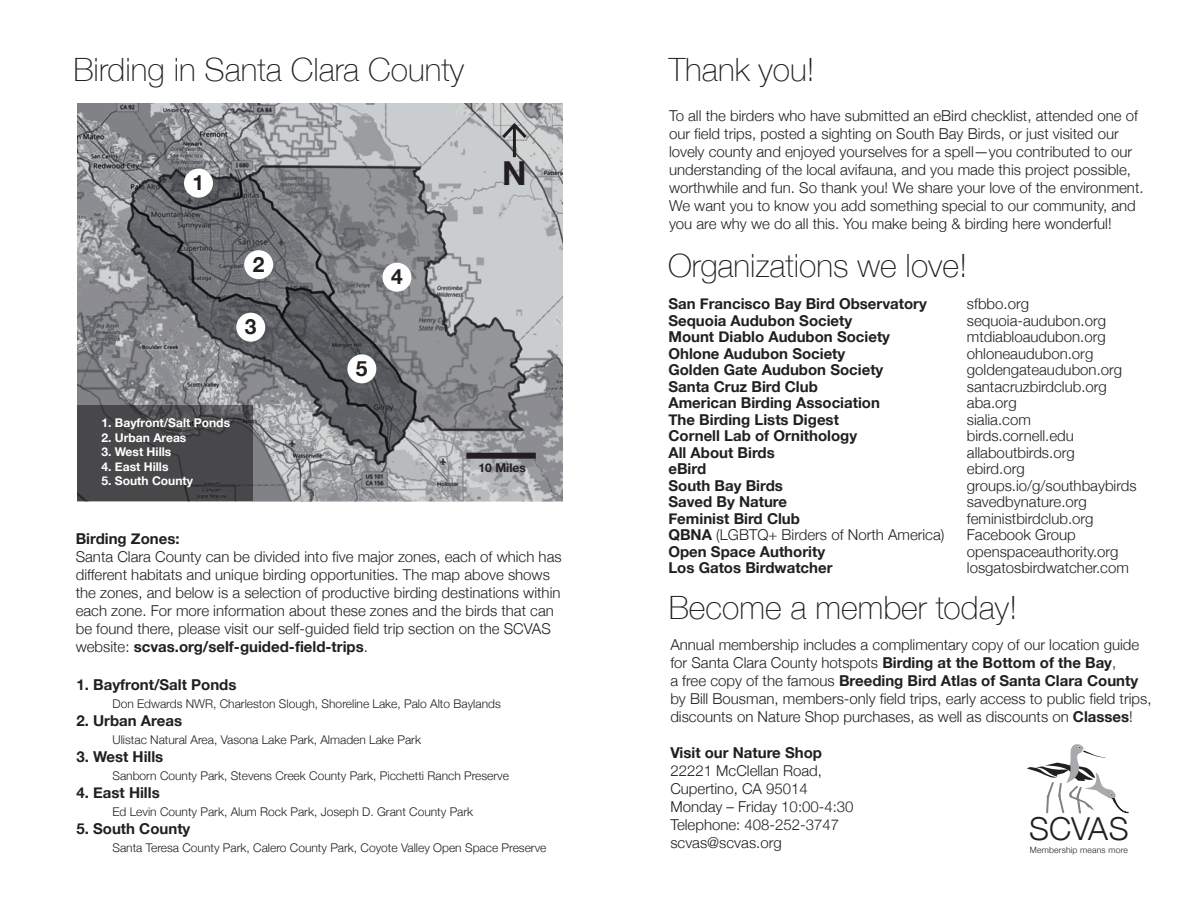
<style>
.page{position:relative;width:1188px;height:918px;background:#fff}
.page>*{position:absolute;margin:0;border:0;box-sizing:border-box;transform-origin:0 0}
.t1{font:700 33px "Helvetica Neue";color:#231f20}
.t2{font:100 32.1px "Helvetica Neue";color:#231f20}
.t3{font:300 31.65px "Helvetica Neue";color:#231f20}
.t4{font:700 21px "Helvetica Neue";color:#231f20}
.t5{font:300 15px/18px "Helvetica Neue";color:#231f20}
.t6{font:700 15px "Helvetica Neue";color:#231f20}
.t7{font:300 12px "Helvetica Neue";color:#231f20}
.t8{font:700 12px "Helvetica Neue";color:#fff}
.t9{font:700 12px "Helvetica Neue";color:#231f20}
.t10{font:300 8.55px "Helvetica Neue";letter-spacing:.02em;color:#231f20}
.s1{font-weight:700}
</style>
<div class="page">
<img style="left:77px;top:104px;width:486px;height:397px">
<div style="left:184px;top:169px;width:29px;height:29px;background:#fff;border-radius:50%"></div>
<div style="left:382px;top:263px;width:29px;height:29px;background:#fff;border-radius:50%"></div>
<div style="left:244px;top:250px;width:29px;height:29px;background:#fff;border-radius:50%"></div>
<div style="left:236px;top:313px;width:29px;height:29px;background:#fff;border-radius:50%"></div>
<div style="left:347px;top:354px;width:29px;height:29px;background:#fff;border-radius:50%"></div>
<svg style="left:77px;top:405px;width:176px;height:96px;background:#48484a"></svg>
<svg style="left:1026px;top:744px;width:102px;height:69px"></svg>
<div style="left:466px;top:453px;width:70px;height:6px;background:#231f20"></div>
<hr style="left:513px;top:126px;width:3px;height:31px;background:#231f20">
<svg style="left:502px;top:123px;width:25px;height:15px"></svg>
<p class="t2" style="left:73px;top:45px;width:392px">Birding in Santa Clara County</p>
<p class="t4" style="left:193px;top:166px;width:13px">1</p>
<p class="t4" style="left:253px;top:248px;width:13px">2</p>
<p class="t4" style="left:245px;top:310px;width:13px">3</p>
<p class="t8" style="left:102px;top:414px;width:130px">1. Bayfront/Salt Ponds</p>
<p class="t8" style="left:102px;top:428px;width:86px">2. Urban Areas</p>
<p class="t8" style="left:102px;top:443px;width:71px">3. West Hills</p>
<p class="t8" style="left:102px;top:457px;width:68px">4. East Hills</p>
<p class="t8" style="left:102px;top:472px;width:93px">5. South County</p>
<p class="t4" style="left:391px;top:261px;width:13px">4</p>
<p class="t4" style="left:356px;top:352px;width:13px">5</p>
<p class="t1" style="left:502px;top:147px;width:26px">N</p>
<p class="t9" style="left:479px;top:458px;width:49px">10 Miles</p>
<p class="t5" style="left:76px;top:529px;width:487px"><span class="s1">Birding Zones:<br></span>Santa Clara County can be divided into five major zones, each of which has different habitats and unique birding opportunities. The map above shows the zones, and below is a selection of productive birding destinations within each zone. For more information about these zones and the birds that can be found there, please visit our self-guided field trip section on the SCVAS website: <span class="s1">scvas.org/self-guided-field-trips</span>.</p>
<p class="t6" style="left:76px;top:673px;width:162px">1. Bayfront/Salt Ponds</p>
<p class="t7" style="left:112px;top:694px;width:390px">Don Edwards NWR, Charleston Slough, Shoreline Lake, Palo Alto Baylands</p>
<p class="t6" style="left:76px;top:709px;width:107px">2. Urban Areas</p>
<p class="t7" style="left:112px;top:730px;width:310px">Ulistac Natural Area, Vasona Lake Park, Almaden Lake Park</p>
<p class="t6" style="left:76px;top:745px;width:88px">3. West Hills</p>
<p class="t7" style="left:112px;top:766px;width:398px">Sanborn County Park, Stevens Creek County Park, Picchetti Ranch Preserve</p>
<p class="t6" style="left:76px;top:781px;width:85px">4. East Hills</p>
<p class="t7" style="left:112px;top:802px;width:362px">Ed Levin County Park, Alum Rock Park, Joseph D. Grant County Park</p>
<p class="t6" style="left:76px;top:817px;width:115px">5. South County</p>
<p class="t7" style="left:112px;top:838px;width:436px">Santa Teresa County Park, Calero County Park, Coyote Valley Open Space Preserve</p>
<p class="t2" style="left:669px;top:46px;width:148px">Thank you!</p>
<p class="t5" style="left:669px;top:106px;width:476px">To all the birders who have submitted an eBird checklist, attended one of our field trips, posted a sighting on South Bay Birds, or just visited our lovely county and enjoyed yourselves for a spell—you contributed to our understanding of the local avifauna, and you made this project possible, worthwhile and fun. So thank you! We share your love of the environment.<br>We want you to know you add something special to our community, and you are why we do all this. You make being &amp; birding here wonderful!</p>
<p class="t2" style="left:668px;top:241px;width:301px">Organizations we love!</p>
<p class="t6" style="left:668px;top:292px;width:260px">San Francisco Bay Bird Observatory</p>
<p class="t5" style="left:967px;top:294px;width:64px">sfbbo.org</p>
<p class="t6" style="left:668px;top:308px;width:185px">Sequoia Audubon Society</p>
<p class="t5" style="left:967px;top:310px;width:141px">sequoia-audubon.org</p>
<p class="t6" style="left:668px;top:325px;width:223px">Mount Diablo Audubon Society</p>
<p class="t5" style="left:967px;top:327px;width:140px">mtdiabloaudubon.org</p>
<p class="t6" style="left:668px;top:341px;width:178px">Ohlone Audubon Society</p>
<p class="t5" style="left:967px;top:343px;width:128px">ohloneaudubon.org</p>
<p class="t6" style="left:668px;top:358px;width:216px">Golden Gate Audubon Society</p>
<p class="t5" style="left:967px;top:360px;width:157px">goldengateaudubon.org</p>
<p class="t6" style="left:668px;top:374px;width:151px">Santa Cruz Bird Club</p>
<p class="t5" style="left:967px;top:376px;width:142px">santacruzbirdclub.org</p>
<p class="t6" style="left:668px;top:391px;width:213px">American Birding Association</p>
<p class="t5" style="left:967px;top:393px;width:51px">aba.org</p>
<p class="t6" style="left:668px;top:407px;width:172px">The Birding Lists Digest</p>
<p class="t5" style="left:967px;top:409px;width:65px">sialia.com</p>
<p class="t6" style="left:668px;top:424px;width:190px">Cornell Lab of Ornithology</p>
<p class="t5" style="left:967px;top:426px;width:108px">birds.cornell.edu</p>
<p class="t6" style="left:668px;top:440px;width:108px">All About Birds</p>
<p class="t5" style="left:967px;top:442px;width:109px">allaboutbirds.org</p>
<p class="t6" style="left:668px;top:457px;width:39px">eBird</p>
<p class="t5" style="left:967px;top:459px;width:59px">ebird.org</p>
<p class="t6" style="left:668px;top:473px;width:116px">South Bay Birds</p>
<p class="t5" style="left:967px;top:475px;width:171px">groups.io/g/southbaybirds</p>
<p class="t6" style="left:668px;top:490px;width:120px">Saved By Nature</p>
<p class="t5" style="left:967px;top:492px;width:122px">savedbynature.org</p>
<p class="t6" style="left:668px;top:506px;width:133px">Feminist Bird Club</p>
<p class="t5" style="left:967px;top:508px;width:128px">feministbirdclub.org</p>
<p class="t5" style="left:668px;top:525px;width:278px"><span class="s1">QBNA</span> (LGBTQ+ Birders of North America)</p>
<p class="t5" style="left:967px;top:525px;width:110px">Facebook Group</p>
<p class="t6" style="left:668px;top:539px;width:158px">Open Space Authority</p>
<p class="t5" style="left:967px;top:541px;width:153px">openspaceauthority.org</p>
<p class="t6" style="left:668px;top:556px;width:166px">Los Gatos Birdwatcher</p>
<p class="t5" style="left:967px;top:558px;width:163px">losgatosbirdwatcher.com</p>
<p class="t2" style="left:669px;top:583px;width:350px">Become a member today!</p>
<p class="t5" style="left:670px;top:634px;width:483px">Annual membership includes a complimentary copy of our location guide for Santa Clara County hotspots <span class="s1">Birding at the Bottom of the Bay</span>,<br>a free copy of the famous <span class="s1">Breeding Bird Atlas of Santa Clara County </span>by Bill Bousman, members-only field trips, early access to public field trips, discounts on Nature Shop purchases, as well as discounts on <span class="s1">Classes</span>!</p>
<p class="t5" style="left:670px;top:742px;width:185px"><span class="s1">Visit our Nature Shop<br></span>22221 McClellan Road,<br>Cupertino, CA 95014<br>Monday – Friday 10:00-4:30<br>Telephone: 408-252-3747 scvas@scvas.org</p>
<p class="t3" style="left:1029px;top:804px;width:101px">SCVAS</p>
<p class="t10" style="left:1030px;top:843px;width:99px">Membership means more</p>
</div>
